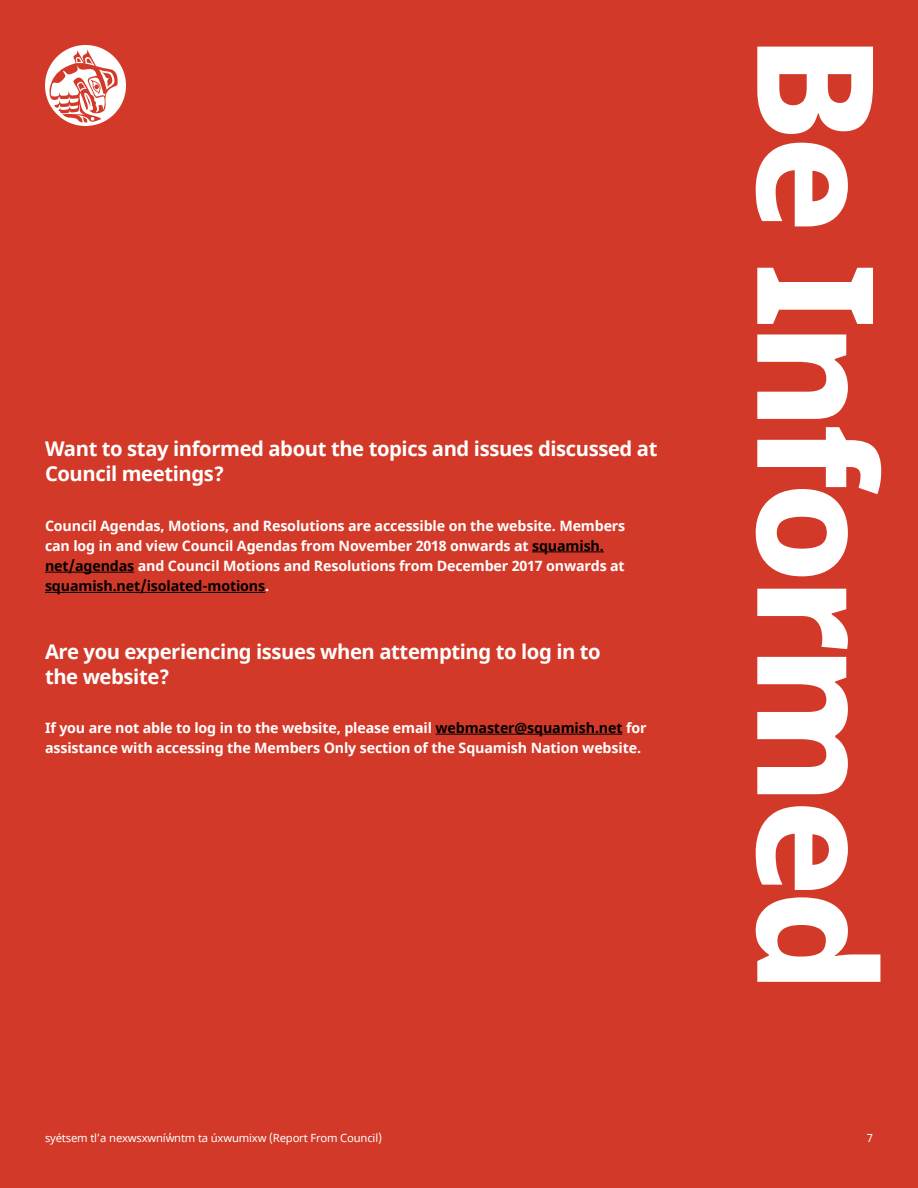
<style>
.page{position:relative;width:918px;height:1188px;background:#d33928}
.page>*{position:absolute;margin:0;border:0;box-sizing:border-box;transform-origin:0 0}
.t1{font:800 162px "Noto Sans";letter-spacing:-.04em;color:#fff}
.t2{font:700 20.25px/24.8px "Noto Sans";letter-spacing:-.02em;color:#fff}
.t3{font:700 14.25px/20.2px "Noto Sans";letter-spacing:-.01em;color:#fff}
.t4{font:11.25px "Noto Sans";letter-spacing:-.015em;color:#fff}
.s1{color:#000}
</style>
<div class="page">
<svg style="left:45px;top:45px;width:81px;height:81px"></svg>
<hr style="left:532px;top:552px;width:72px;height:1px;background:#000">
<hr style="left:45px;top:572px;width:89px;height:1px;background:#000">
<hr style="left:45px;top:592px;width:220px;height:1px;background:#000">
<hr style="left:436px;top:734px;width:186px;height:1px;background:#000">
<h2 class="t2" style="left:45px;top:437px;width:614px">Want to stay informed about the topics and issues discussed at<br>Council meetings?</h2>
<p class="t3" style="left:45px;top:516px;width:582px">Council Agendas, Motions, and Resolutions are accessible on the website. Members can log in and view Council Agendas from November 2018 onwards at <span class="s1">squamish. net/agendas</span> and Council Motions and Resolutions from December 2017 onwards at <span class="s1">squamish.net/isolated-motions</span>.</p>
<h2 class="t2" style="left:45px;top:640px;width:557px">Are you experiencing issues when attempting to log in to the website?</h2>
<p class="t3" style="left:45px;top:718px;width:603px">If you are not able to log in to the website, please email <span class="s1">webmaster@squamish.net</span> for assistance with accessing the Members Only section of the Squamish Nation website.</p>
<h1 class="t1" style="left:935px;top:33px;width:962px;rotate:90deg">Be Informed</h1>
<p class="t4" style="left:45px;top:1131px;width:339px">syétsem tl’a nexwsxwníw̓ ntm ta úxwumixw (Report From Council)</p>
<p class="t4" style="left:867px;top:1131px;width:8px">7</p>
</div>
